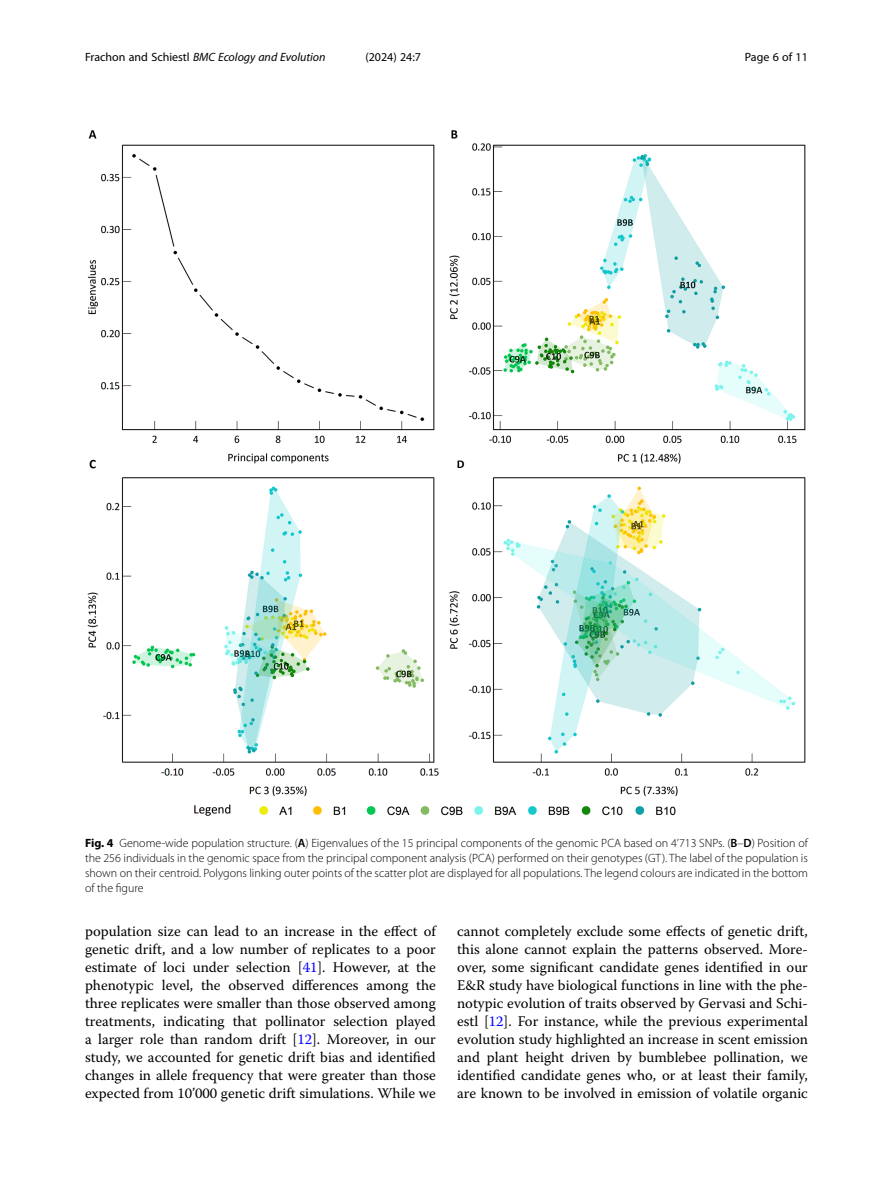
<style>
.page{position:relative;width:893px;height:1191px;background:#fff}
.page>*{position:absolute;margin:0;border:0;box-sizing:border-box;transform-origin:0 0}
.Body_Text_Indent{font:14.7px/18px "Warnock Pro";color:#000;text-align:justify}
.Figure_Caption{font:300 12px/15px "Myriad Pro";color:#000;text-align:justify}
.t1{font:italic 12px "Myriad Pro";color:#000}
.t2{font:12px "Myriad Pro";color:#000}
.s1{font-style:normal}
.s2{font-weight:700}
.s3{font-weight:600}
.s4{color:#00f}
</style>
<div class="page">
<img style="left:87px;top:130px;width:719px;height:686px">
<p class="t1" style="left:85px;top:50px;width:242px"><span class="s1">Frachon and Schiestl</span> BMC Ecology and Evolution</p>
<p class="t2" style="left:365px;top:50px;width:57px">(2024) 24:7</p>
<p class="t2" style="left:745px;top:50px;width:65px">Page 6 of 11</p>
<p class="Figure_Caption" style="left:85px;top:835px;width:724px"><span class="s2">Fig. 4</span> Genome-wide population structure. (<span class="s3">A</span>) Eigenvalues of the 15 principal components of the genomic PCA based on 4’713 SNPs. (<span class="s3">B</span>–<span class="s3">D</span>) Position of the 256 individuals in the genomic space from the principal component analysis (PCA) performed on their genotypes (GT). The label of the population is shown on their centroid. Polygons linking outer points of the scatter plot are displayed for all populations. The legend colours are indicated in the bottom of the figure</p>
<p class="Body_Text_Indent" style="left:85px;top:922px;width:352px">population size can lead to an increase in the effect of genetic drift, and a low number of replicates to a poor estimate of loci under selection [<span class="s4">41</span>]. However, at the phenotypic level, the observed differences among the three replicates were smaller than those observed among treatments, indicating that pollinator selection played a larger role than random drift [<span class="s4">12</span>]. Moreover, in our study, we accounted for genetic drift bias and identified changes in allele frequency that were greater than those expected from 10’000 genetic drift simulations. While we</p>
<p class="Body_Text_Indent" style="left:457px;top:922px;width:352px">cannot completely exclude some effects of genetic drift, this alone cannot explain the patterns observed. More&shy;over, some significant candidate genes identified in our E&amp;R study have biological functions in line with the phe&shy;notypic evolution of traits observed by Gervasi and Schi&shy;estl [<span class="s4">12</span>]. For instance, while the previous experimental evolution study highlighted an increase in scent emission and plant height driven by bumblebee pollination, we identified candidate genes who, or at least their family, are known to be involved in emission of volatile organic</p>
</div>
